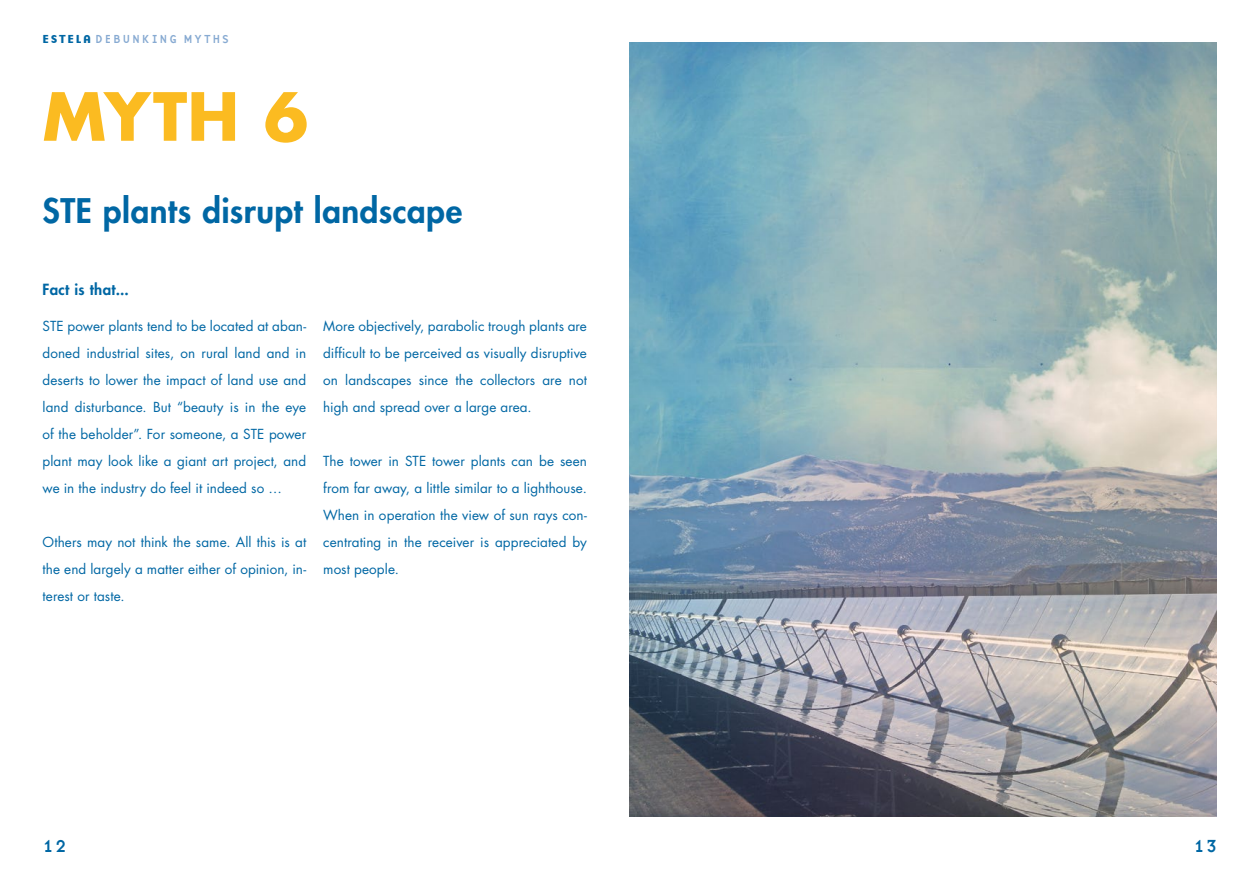
<style>
.page{position:relative;width:1259px;height:893px;background:#fff}
.page>*{position:absolute;margin:0;border:0;box-sizing:border-box;transform-origin:0 0}
.t1{font:700 64.5px "Futura CE";color:#fbbb21}
.t2{font:800 33px "Futura";letter-spacing:.01em;color:#0067a4}
.t3{font:18px "Base Nine";color:#0067a4}
.t4{font:800 15px "Futura";letter-spacing:.025em;color:#0067a4}
.t5{font:13.5px/27px "Futura LT";letter-spacing:.005em;color:#0067a4;text-align:justify}
.t6{font:12px "Base Nine";letter-spacing:.135em;color:#87aad2}
.s1{font-family:"Base Nine B";color:#0067a4}
</style>
<div class="page">
<img style="left:629px;top:43px;width:587px;height:773px">
<p class="t6" style="left:43px;top:30px;width:188px"><span class="s1">ESTELA</span> DEBUNKING MYTHS</p>
<h1 class="t1" style="left:43px;top:69px;width:267px">MYTH 6</h1>
<h2 class="t2" style="left:43px;top:188px;width:421px">STE plants disrupt landscape</h2>
<p class="t4" style="left:43px;top:279px;width:88px">Fact is that...</p>
<p class="t5" style="left:43px;top:312px;width:265px">STE power plants tend to be located at aban&shy;doned industrial sites, on rural land and in deserts to lower the impact of land use and land disturbance. But “beauty is in the eye of the beholder”. For someone, a STE power plant may look like a giant art project, and we in the industry do feel it indeed so …</p>
<p class="t5" style="left:43px;top:528px;width:265px">Others may not think the same. All this is at the end largely a matter either of opinion, in&shy;terest or taste.</p>
<p class="t5" style="left:323px;top:312px;width:265px">More objectively, parabolic trough plants are difficult to be perceived as visually disruptive on landscapes since the collectors are not high and spread over a large area.</p>
<p class="t5" style="left:323px;top:447px;width:265px">The tower in STE tower plants can be seen from far away, a little similar to a lighthouse.<br>When in operation the view of sun rays con&shy;centrating in the receiver is appreciated by most people.</p>
<h3 class="t3" style="left:43px;top:832px;width:26px">12</h3>
<h3 class="t3" style="left:1193px;top:832px;width:26px">13</h3>
</div>
